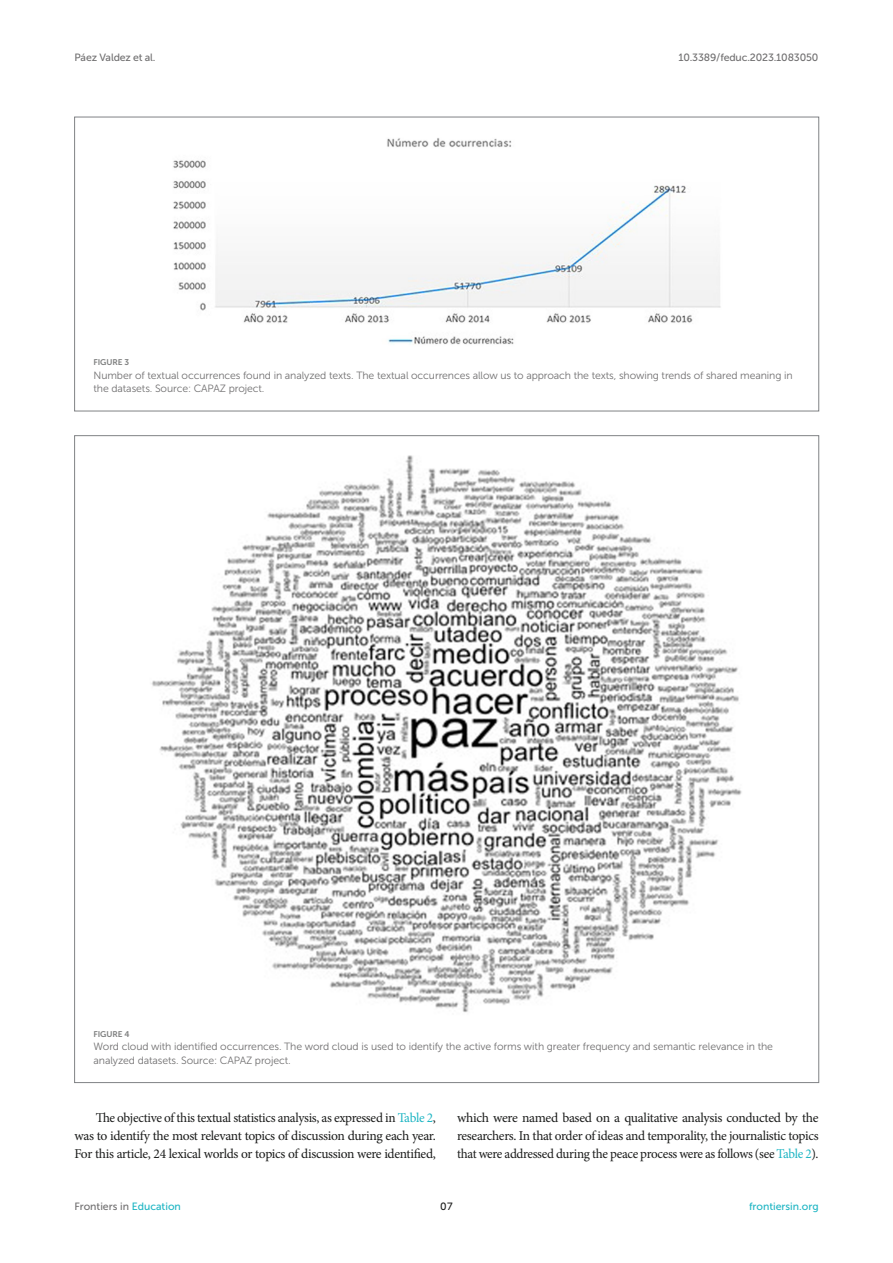
<style>
.page{position:relative;width:893px;height:1263px;background:#fff}
.page>*{position:absolute;margin:0;border:0;box-sizing:border-box;transform-origin:0 0}
.TEXT{font:13.5px/18px "Minion Pro";letter-spacing:-.025em;color:#1b1c1b;text-align:justify}
.FIG_LEG{font:10.5px/13.5px "Museo Sans 300";letter-spacing:-.01em;color:#706f70}
.t1{font:10.5px "Museo Sans 500";letter-spacing:-.015em;color:#706f70}
.t2{font:10.5px "Museo Sans 500";color:#1db5c3}
.t3{font:10.5px "Museo Sans 500";color:#1b1c1b}
.FIG_HD{font:8.25px "Museo Sans 700";letter-spacing:-.01em;color:#7e7f7f}
.s1{color:#1db5c3}
</style>
<div class="page">
<img style="left:173px;top:138px;width:548px;height:207px">
<img style="left:151px;top:455px;width:591px;height:558px">
<p class="t1" style="left:74px;top:51px;width:83px">Páez Valdez et al.</p>
<p class="t1" style="left:678px;top:51px;width:142px">10.3389/feduc.2023.1083050</p>
<p class="FIG_HD" style="left:94px;top:358px;width:37px">FIGURE 3</p>
<p class="FIG_LEG" style="left:94px;top:368px;width:701px">Number of textual occurrences found in analyzed texts. The textual occurrences allow us to approach the texts, showing trends of shared meaning in the datasets. Source: CAPAZ project.</p>
<p class="FIG_HD" style="left:94px;top:1029px;width:37px">FIGURE 4</p>
<p class="FIG_LEG" style="left:94px;top:1040px;width:681px">Word cloud with identified occurrences. The word cloud is used to identify the active forms with greater frequency and semantic relevance in the analyzed datasets. Source: CAPAZ project.</p>
<p class="TEXT" style="left:74px;top:1109px;width:363px;text-indent:21px">The objective of this textual statistics analysis, as expressed in <span class="s1">Table 2</span>, was to identify the most relevant topics of discussion during each year.<br>For this article, 24 lexical worlds or topics of discussion were identified,</p>
<p class="TEXT" style="left:457px;top:1109px;width:363px">which were named based on a qualitative analysis conducted by the researchers. In that order of ideas and temporality, the journalistic topics that were addressed during the peace process were as follows (see <span class="s1">Table 2</span>).</p>
<p class="t1" style="left:74px;top:1200px;width:108px">Frontiers in <span class="s1">Education</span></p>
<p class="t3" style="left:440px;top:1200px;width:14px">07</p>
<p class="t2" style="left:749px;top:1200px;width:71px">frontiersin.org</p>
</div>
